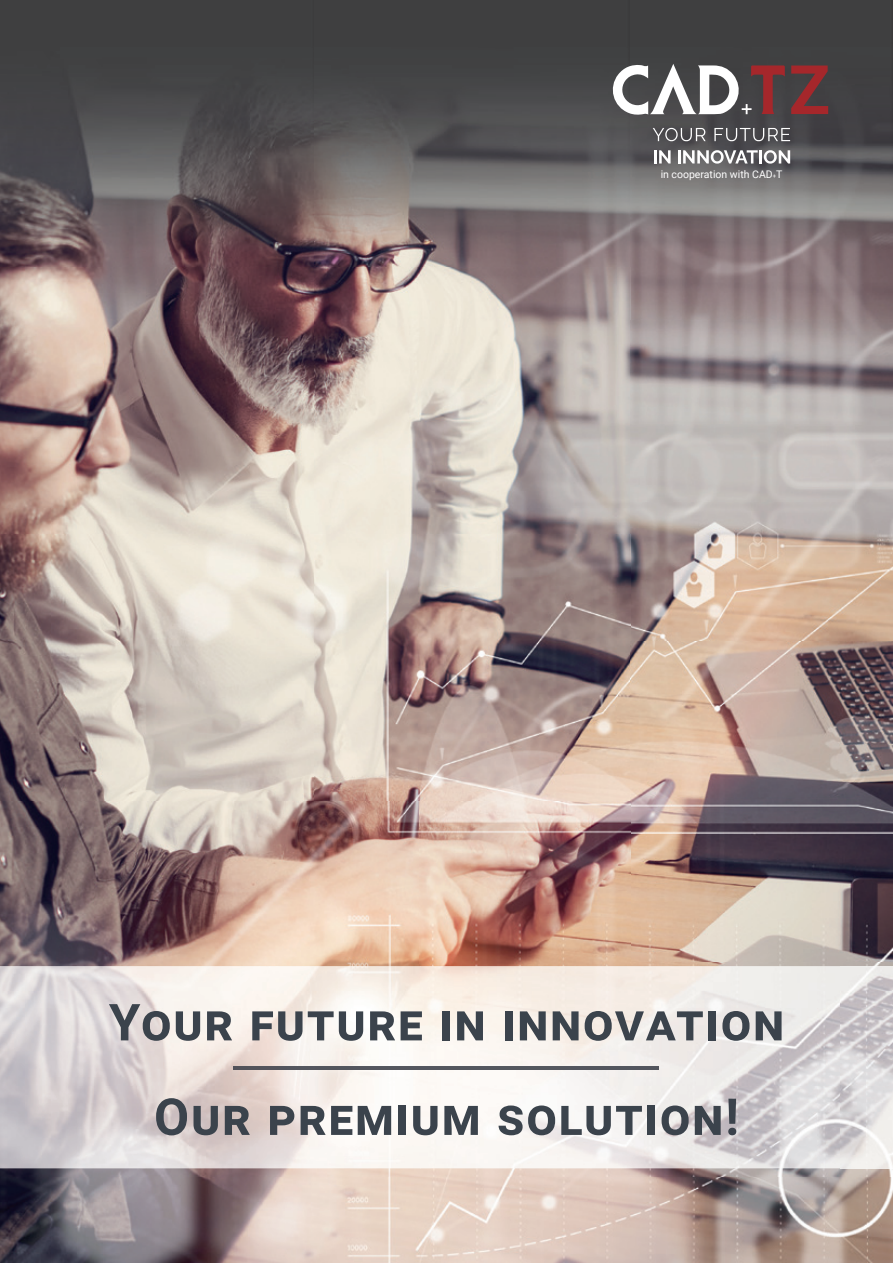
<style>
.page{position:relative;width:893px;height:1263px;background:#fff}
.page>*{position:absolute;margin:0;border:0;box-sizing:border-box;transform-origin:0 0}
.t1{font:700 68.25px "Roboto";color:#a5272b}
.t2{font:700 51px/94.5px "Roboto";letter-spacing:.04em;color:#3b434c;text-align:center}
.t3{font:10.5px "Roboto";color:#fff}
.s1{font-size:6px}
</style>
<div class="page">
<img style="left:0;top:0;width:893px;height:1263px">
<svg style="left:613px;top:64px;width:172px;height:51px"></svg>
<svg style="left:653px;top:128px;width:53px;height:13px"></svg>
<svg style="left:714px;top:128px;width:76px;height:13px"></svg>
<svg style="left:654px;top:150px;width:17px;height:13px"></svg>
<svg style="left:678px;top:150px;width:112px;height:14px"></svg>
<img style="left:233px;top:1067px;width:426px;height:3px">
<h1 class="t1" style="left:789px;top:42px;width:43px">Z</h1>
<p class="t3" style="left:661px;top:167px;width:123px">in cooperation with CAD<span class="s1">+</span>T</p>
<p class="t2" style="left:109px;top:973px;width:677px">Your Future in innovation<br>Our premium solution!</p>
</div>
